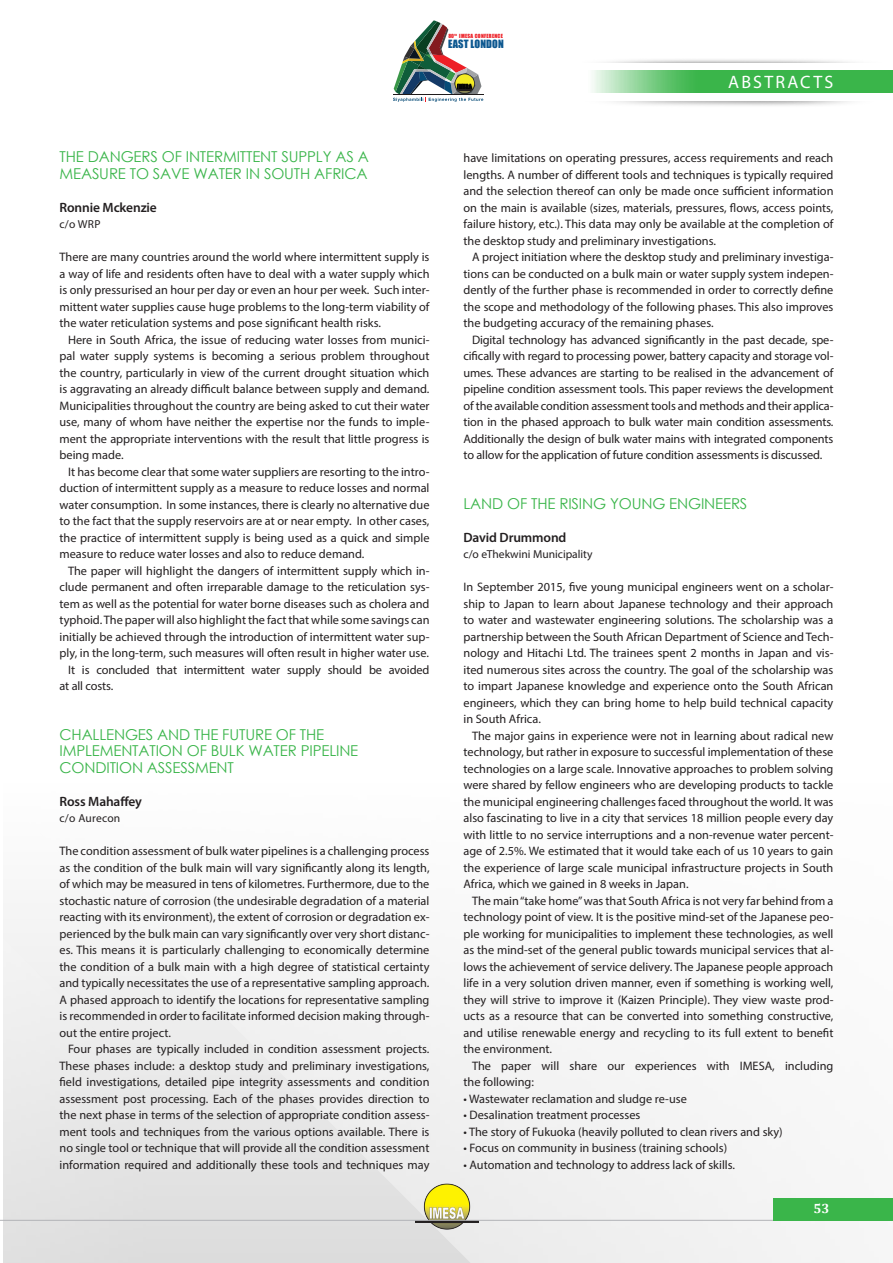
<style>
.page{position:relative;width:893px;height:1263px;background:#fff}
.page>*{position:absolute;margin:0;border:0;box-sizing:border-box;transform-origin:0 0}
.Body{font:18px "Myriad Pro";letter-spacing:.12em;color:#fff}
.Body_no_indent{font:15px/16.5px "Century Gothic";letter-spacing:-.01em;color:#3ab54a}
.Body_no_indent-2{font:600 13.5px "Myriad Pro";letter-spacing:-.01em;color:#231f20}
.t1{font:700 13.5px "Cambria";color:#fff}
.Body_no_indent-3{font:12.3px/16.5px "Myriad Pro";color:#231f20;text-align:justify}
.Body_no_indent-4{font:11.55px "Myriad Pro";color:#231f20}
.t2{font:10.5px "Impact";letter-spacing:.01em;color:#0d5890}
.t3{font:5.25px "Impact";letter-spacing:.05em;color:#ed1f26}
.t4{font:2.7px "Impact";color:#ed1f26}
</style>
<div class="page">
<svg style="left:146px;top:938px;width:747px;height:325px;fill:#f3f3f3"></svg>
<svg style="left:3px;top:919px;width:143px;height:344px;fill:#e9e9e9"></svg>
<img style="left:416px;top:1183px;width:62px;height:46px">
<hr style="left:0;top:1220px;width:850px;height:1px;background:#b2b3b7">
<div style="left:774px;top:1198px;width:119px;height:22px;background:#3ab54a"></div>
<svg style="left:592px;top:71px;width:301px;height:22px;background:#56bf64"></svg>
<hr style="left:393px;top:94px;width:91px;height:1px;background:#201c1d">
<img style="left:393px;top:20px;width:90px;height:82px">
<p class="t3" style="left:448px;top:32px;width:56px">80 IMESA CONFERENCE</p>
<p class="t4" style="left:454px;top:33px;width:4px">TH</p>
<p class="t2" style="left:448px;top:36px;width:57px">EAST LONDON</p>
<p class="Body" style="left:728px;top:71px;width:107px">ABSTRACTS</p>
<p class="Body_no_indent" style="left:60px;top:148px;width:311px">THE DANGERS OF INTERMITTENT SUPPLY AS A<br>MEASURE TO SAVE WATER IN SOUTH AFRICA</p>
<p class="Body_no_indent-2" style="left:60px;top:199px;width:99px">Ronnie Mckenzie</p>
<p class="Body_no_indent-4" style="left:60px;top:217px;width:43px">c/o WRP</p>
<p class="Body_no_indent-3" style="left:60px;top:249px;width:371px">There are many countries around the world where intermittent supply is a way of life and residents often have to deal with a water supply which is only pressurised an hour per day or even an hour per week. Such inter&shy;mittent water supplies cause huge problems to the long-term viability of the water reticulation systems and pose significant health risks.</p>
<p class="Body_no_indent-3" style="left:60px;top:331px;width:371px;text-indent:9px">Here in South Africa, the issue of reducing water losses from munici&shy;pal water supply systems is becoming a serious problem throughout the country, particularly in view of the current drought situation which is aggravating an already difficult balance between supply and demand.<br>Municipalities throughout the country are being asked to cut their water use, many of whom have neither the expertise nor the funds to imple&shy;ment the appropriate interventions with the result that little progress is being made.</p>
<p class="Body_no_indent-3" style="left:60px;top:463px;width:371px;text-indent:9px">It has become clear that some water suppliers are resorting to the intro&shy;duction of intermittent supply as a measure to reduce losses and normal water consumption. In some instances, there is clearly no alternative due to the fact that the supply reservoirs are at or near empty. In other cases, the practice of intermittent supply is being used as a quick and simple measure to reduce water losses and also to reduce demand.</p>
<p class="Body_no_indent-3" style="left:60px;top:562px;width:371px;text-indent:9px">The paper will highlight the dangers of intermittent supply which in&shy;clude permanent and often irreparable damage to the reticulation sys&shy;tem as well as the potential for water borne diseases such as cholera and typhoid. The paper will also highlight the fact that while some savings can initially be achieved through the introduction of intermittent water sup&shy;ply, in the long-term, such measures will often result in higher water use.</p>
<p class="Body_no_indent-3" style="left:60px;top:661px;width:371px;text-indent:9px">It is concluded that intermittent water supply should be avoided at all costs.</p>
<p class="Body_no_indent" style="left:60px;top:726px;width:300px">CHALLENGES AND THE FUTURE OF THE<br>IMPLEMENTATION OF BULK WATER PIPELINE<br>CONDITION ASSESSMENT</p>
<p class="Body_no_indent-2" style="left:60px;top:793px;width:84px">Ross Mahaffey</p>
<p class="Body_no_indent-4" style="left:60px;top:811px;width:62px">c/o Aurecon</p>
<p class="Body_no_indent-3" style="left:60px;top:843px;width:371px">The condition assessment of bulk water pipelines is a challenging process as the condition of the bulk main will vary significantly along its length, of which may be measured in tens of kilometres. Furthermore, due to the stochastic nature of corrosion (the undesirable degradation of a material reacting with its environment), the extent of corrosion or degradation ex&shy;perienced by the bulk main can vary significantly over very short distanc&shy;es. This means it is particularly challenging to economically determine the condition of a bulk main with a high degree of statistical certainty and typically necessitates the use of a representative sampling approach.<br>A phased approach to identify the locations for representative sampling is recommended in order to facilitate informed decision making through&shy;out the entire project.</p>
<p class="Body_no_indent-3" style="left:60px;top:1041px;width:371px;text-indent:9px">Four phases are typically included in condition assessment projects.<br>These phases include: a desktop study and preliminary investigations, field investigations, detailed pipe integrity assessments and condition assessment post processing. Each of the phases provides direction to the next phase in terms of the selection of appropriate condition assess&shy;ment tools and techniques from the various options available. There is no single tool or technique that will provide all the condition assessment information required and additionally these tools and techniques may</p>
<p class="Body_no_indent-3" style="left:463px;top:150px;width:371px">have limitations on operating pressures, access requirements and reach lengths. A number of different tools and techniques is typically required and the selection thereof can only be made once sufficient information on the main is available (sizes, materials, pressures, flows, access points, failure history, etc.). This data may only be available at the completion of the desktop study and preliminary investigations.</p>
<p class="Body_no_indent-3" style="left:463px;top:249px;width:371px;text-indent:9px">A project initiation where the desktop study and preliminary investiga&shy;tions can be conducted on a bulk main or water supply system indepen&shy;dently of the further phase is recommended in order to correctly define the scope and methodology of the following phases. This also improves the budgeting accuracy of the remaining phases.</p>
<p class="Body_no_indent-3" style="left:463px;top:331px;width:371px;text-indent:9px">Digital technology has advanced significantly in the past decade, spe&shy;cifically with regard to processing power, battery capacity and storage vol&shy;umes. These advances are starting to be realised in the advancement of pipeline condition assessment tools. This paper reviews the development of the available condition assessment tools and methods and their applica&shy;tion in the phased approach to bulk water main condition assessments.<br>Additionally the design of bulk water mains with integrated components to allow for the application of future condition assessments is discussed.</p>
<p class="Body_no_indent" style="left:463px;top:495px;width:285px">LAND OF THE RISING YOUNG ENGINEERS</p>
<p class="Body_no_indent-2" style="left:463px;top:529px;width:104px">David Drummond</p>
<p class="Body_no_indent-4" style="left:463px;top:547px;width:131px">c/o eThekwini Municipality</p>
<p class="Body_no_indent-3" style="left:463px;top:579px;width:371px">In September 2015, five young municipal engineers went on a scholar&shy;ship to Japan to learn about Japanese technology and their approach to water and wastewater engineering solutions. The scholarship was a partnership between the South African Department of Science and Tech&shy;nology and Hitachi Ltd. The trainees spent 2 months in Japan and vis&shy;ited numerous sites across the country. The goal of the scholarship was to impart Japanese knowledge and experience onto the South African engineers, which they can bring home to help build technical capacity in South Africa.</p>
<p class="Body_no_indent-3" style="left:463px;top:727px;width:371px;text-indent:9px">The major gains in experience were not in learning about radical new technology, but rather in exposure to successful implementation of these technologies on a large scale. Innovative approaches to problem solving were shared by fellow engineers who are developing products to tackle the municipal engineering challenges faced throughout the world. It was also fascinating to live in a city that services 18 million people every day with little to no service interruptions and a non-revenue water percent&shy;age of 2.5%. We estimated that it would take each of us 10 years to gain the experience of large scale municipal infrastructure projects in South Africa, which we gained in 8 weeks in Japan.</p>
<p class="Body_no_indent-3" style="left:463px;top:892px;width:371px;text-indent:9px">The main “take home” was that South Africa is not very far behind from a technology point of view. It is the positive mind-set of the Japanese peo&shy;ple working for municipalities to implement these technologies, as well as the mind-set of the general public towards municipal services that al&shy;lows the achievement of service delivery. The Japanese people approach life in a very solution driven manner, even if something is working well, they will strive to improve it (Kaizen Principle). They view waste prod&shy;ucts as a resource that can be converted into something constructive, and utilise renewable energy and recycling to its full extent to benefit the environment.</p>
<p class="Body_no_indent-3" style="left:463px;top:1057px;width:371px;text-indent:9px">The paper will share our experiences with IMESA, including the following:</p>
<p class="Body_no_indent-3" style="left:463px;top:1090px;width:225px">• Wastewater reclamation and sludge re-use</p>
<p class="Body_no_indent-3" style="left:463px;top:1107px;width:178px">• Desalination treatment processes</p>
<p class="Body_no_indent-3" style="left:463px;top:1123px;width:321px">• The story of Fukuoka (heavily polluted to clean rivers and sky)</p>
<p class="Body_no_indent-3" style="left:463px;top:1140px;width:265px">• Focus on community in business (training schools)</p>
<p class="Body_no_indent-3" style="left:463px;top:1156px;width:273px">• Automation and technology to address lack of skills.</p>
<p class="t1" style="left:813px;top:1199px;width:17px">53</p>
</div>
